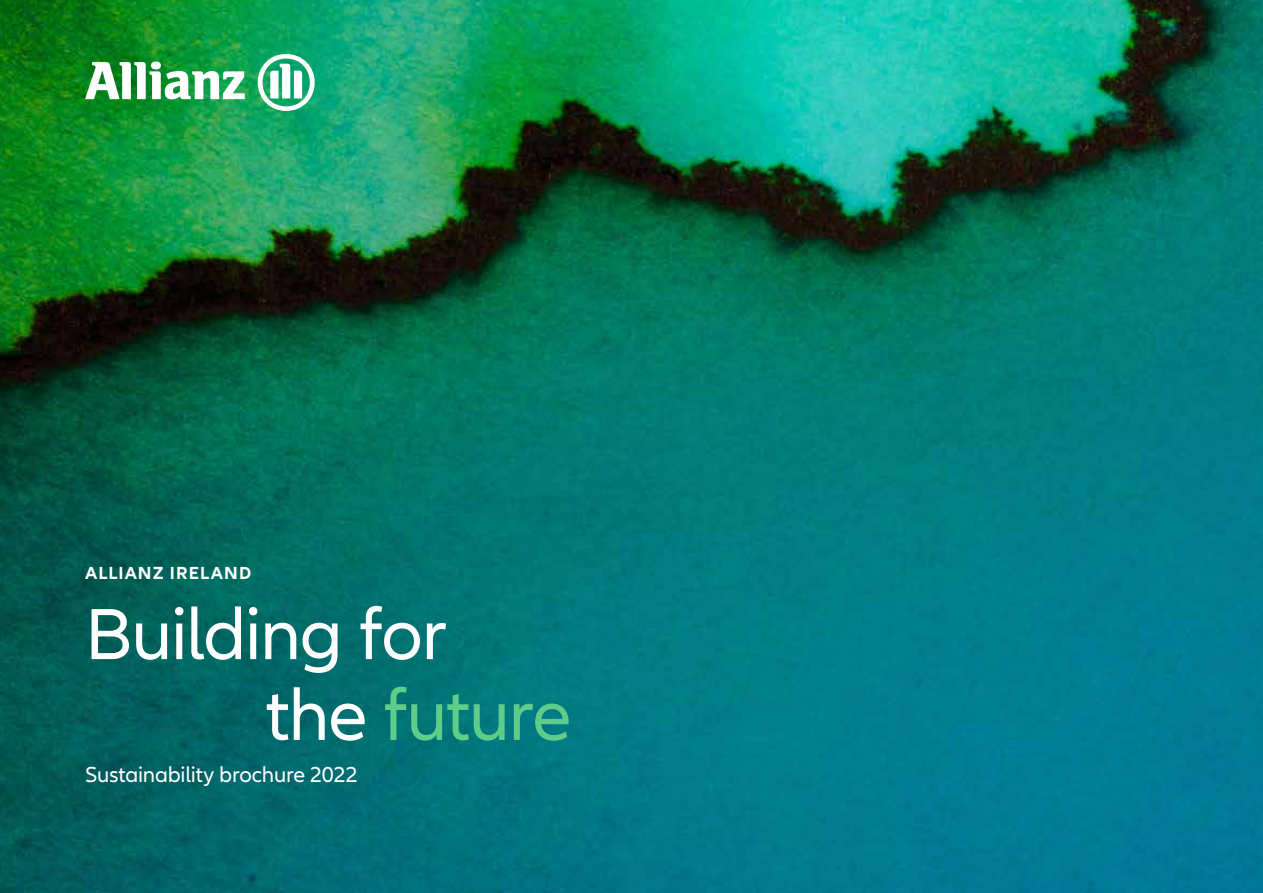
<style>
.page{position:relative;width:1263px;height:893px;background:#fff}
.page>*{position:absolute;margin:0;border:0;box-sizing:border-box;transform-origin:0 0}
.t1{font:75px/80.8px "Allianz Neo";letter-spacing:-.02em;color:#fff}
.t2{font:22.5px "Allianz Neo";letter-spacing:-.01em;color:#fff}
.t3{font:700 18px "Allianz Neo";letter-spacing:.06em;color:#fff}
.s1{color:#5fcd8a}
</style>
<div class="page">
<img style="left:0;top:0;width:1263px;height:893px">
<svg style="left:85px;top:61px;width:160px;height:38px"></svg>
<svg style="left:258px;top:54px;width:57px;height:57px"></svg>
<p class="t3" style="left:85px;top:562px;width:168px">ALLIANZ IRELAND</p>
<h1 class="t1" style="left:266px;top:596px;width:307px;text-indent:-181px">Building for<br>the <span class="s1">future</span></h1>
<p class="t2" style="left:85px;top:762px;width:274px">Sustainability brochure 2022</p>
</div>
